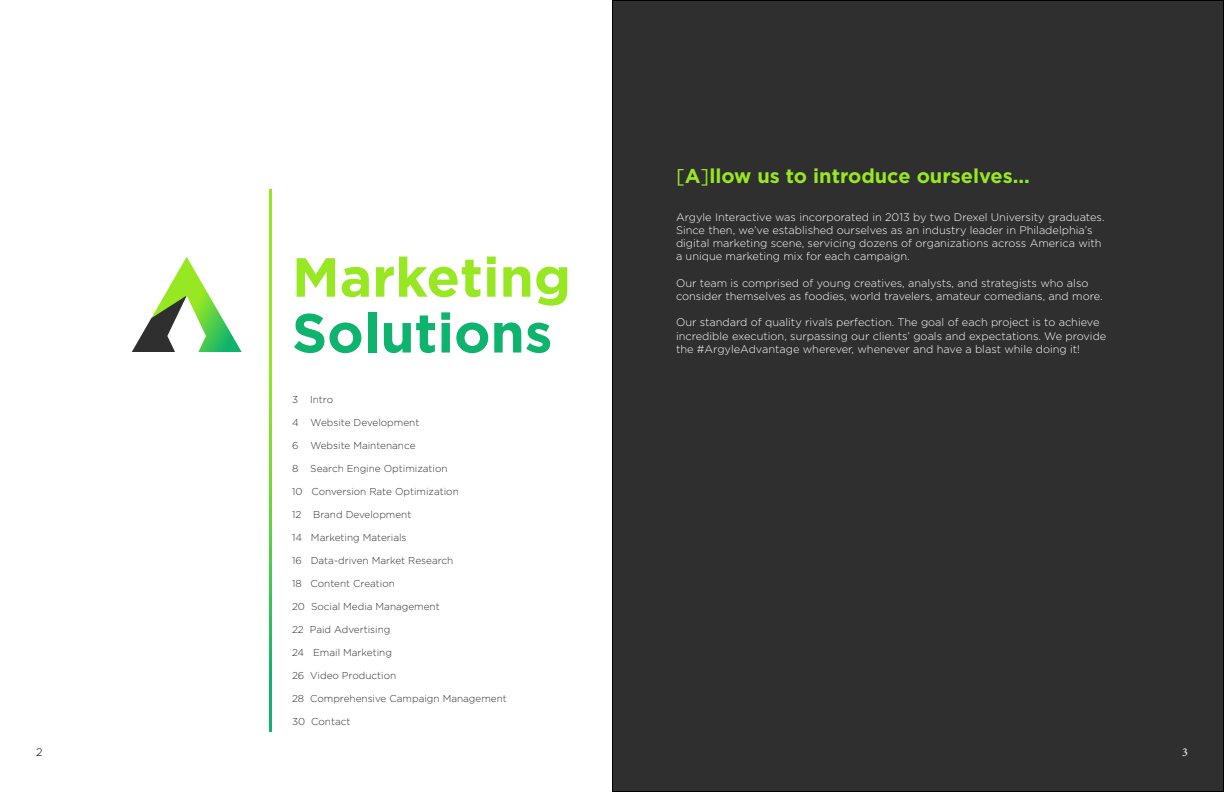
<style>
.page{position:relative;width:1224px;height:792px;background:#fff}
.page>*{position:absolute;margin:0;border:0;box-sizing:border-box;transform-origin:0 0}
.t1{font:700 55px "Gotham";color:#0eb36d}
.t2{font:700 55px "Gotham";color:#97e823}
.t3{font:700 20px "Gotham";color:#97e823}
.t4{font:12px "Minion Pro";color:#fff}
.t5{font:300 11px/13.2px "Gotham";color:#fff}
.t6{font:300 11px "Gotham";color:#000}
.t7{font:300 10px "Gotham";color:#2f2f30}
.s1{font-weight:400}
</style>
<div class="page">
<div style="left:612px;top:1px;width:611px;height:791px;background:#2f2f30"></div>
<svg style="left:269px;top:189px;width:3px;height:543px;background:#67d53c"></svg>
<svg style="left:132px;top:257px;width:110px;height:95px"></svg>
<p class="t6" style="left:36px;top:746px;width:8px">2</p>
<h1 class="t2" style="left:292px;top:245px;width:281px">Marketing</h1>
<h1 class="t1" style="left:292px;top:301px;width:262px">Solutions</h1>
<p class="t7" style="left:292px;top:394px;width:43px">3 Intro</p>
<p class="t7" style="left:292px;top:417px;width:129px">4 Website Development</p>
<p class="t7" style="left:292px;top:440px;width:125px">6 Website Maintenance</p>
<p class="t7" style="left:292px;top:463px;width:157px">8 Search Engine Optimization</p>
<p class="t7" style="left:292px;top:486px;width:168px">10 Conversion Rate Optimization</p>
<p class="t7" style="left:292px;top:509px;width:121px">12 Brand Development</p>
<p class="t7" style="left:292px;top:532px;width:116px">14 Marketing Materials</p>
<p class="t7" style="left:292px;top:555px;width:163px">16 Data-driven Market Research</p>
<p class="t7" style="left:292px;top:578px;width:104px">18 Content Creation</p>
<p class="t7" style="left:292px;top:601px;width:149px">20 Social Media Management</p>
<p class="t7" style="left:292px;top:624px;width:100px">22 Paid Advertising</p>
<p class="t7" style="left:292px;top:647px;width:101px">24 Email Marketing</p>
<p class="t7" style="left:292px;top:670px;width:106px">26 Video Production</p>
<p class="t7" style="left:292px;top:693px;width:216px">28 Comprehensive Campaign Management</p>
<p class="t7" style="left:292px;top:716px;width:60px">30 Contact</p>
<h2 class="t3" style="left:676px;top:164px;width:355px"><span class="s1">[</span>A<span class="s1">]</span>llow us to introduce ourselves...</h2>
<p class="t5" style="left:676px;top:210px;width:430px">Argyle Interactive was incorporated in 2013 by two Drexel University graduates.<br>Since then, we’ve established ourselves as an industry leader in Philadelphia’s digital marketing scene, servicing dozens of organizations across America with a unique marketing mix for each campaign.</p>
<p class="t5" style="left:676px;top:276px;width:428px">Our team is comprised of young creatives, analysts, and strategists who also consider themselves as foodies, world travelers, amateur comedians, and more.</p>
<p class="t5" style="left:676px;top:316px;width:432px">Our standard of quality rivals perfection. The goal of each project is to achieve incredible execution, surpassing our clients’ goals and expectations. We provide the #ArgyleAdvantage wherever, whenever and have a blast while doing it!</p>
<p class="t4" style="left:1182px;top:744px;width:7px">3</p>
</div>
